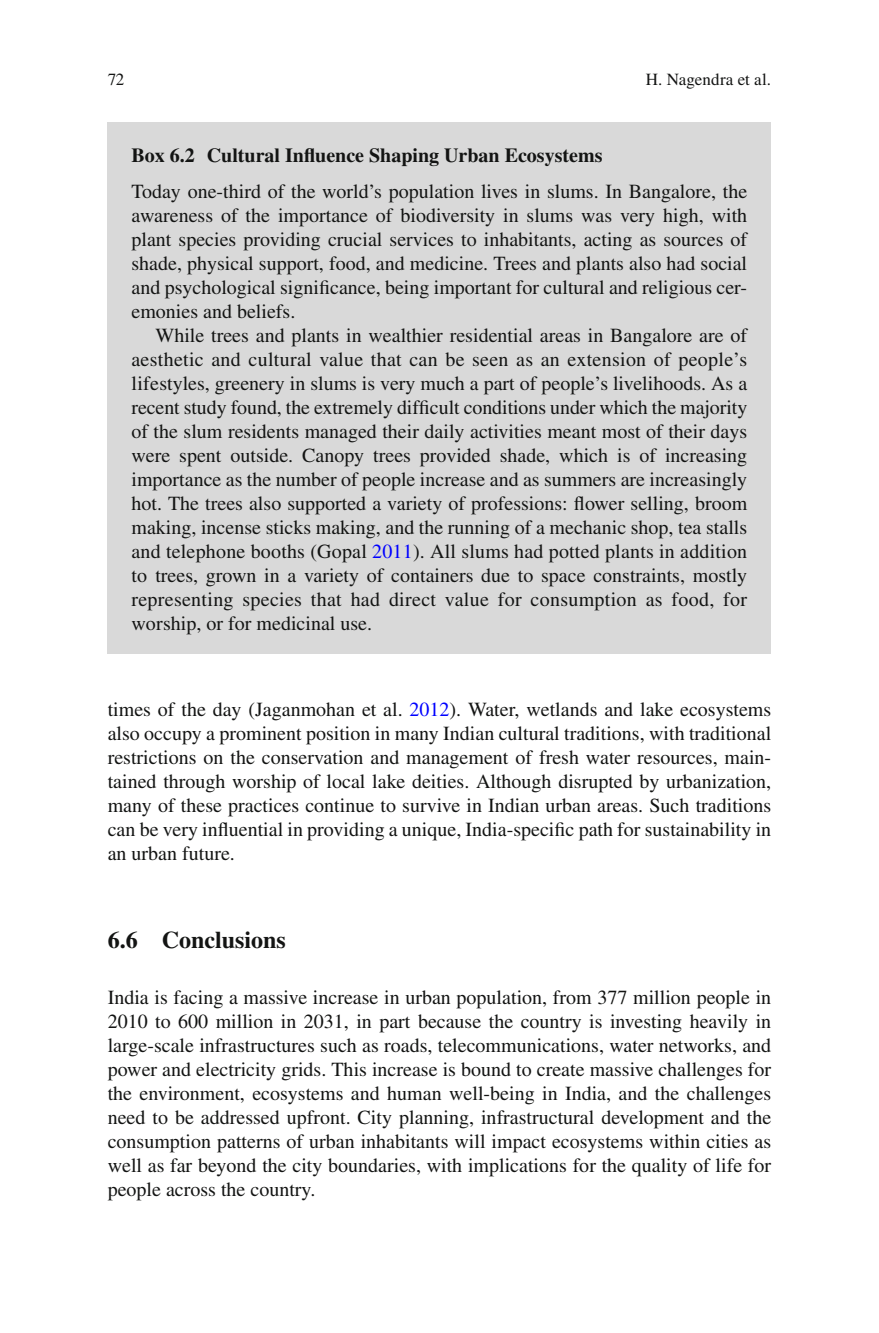
<style>
.page{position:relative;width:879px;height:1333px;background:#fff}
.page>*{position:absolute;margin:0;border:0;box-sizing:border-box;transform-origin:0 0}
.t1{font:700 24px "Times";color:#131413}
.t2{font:20px/24px "Times";color:#131413;text-align:justify}
.t3{font:700 20px "Times";color:#131413}
.t4{font:17px "Times";letter-spacing:.005em;color:#131413}
.s1{color:#00f}
</style>
<div class="page">
<div style="left:107px;top:122px;width:664px;height:532px;background:#d9d9d9"></div>
<p class="t4" style="left:108px;top:73px;width:18px">72</p>
<p class="t4" style="left:646px;top:73px;width:127px">H. Nagendra et al.</p>
<p class="t3" style="left:131px;top:148px;width:472px">Box 6.2 Cultural Influence Shaping Urban Ecosystems</p>
<p class="t2" style="left:131px;top:181px;width:617px">Today one-third of the world’s population lives in slums. In Bangalore, the awareness of the importance of biodiversity in slums was very high, with plant species providing crucial services to inhabitants, acting as sources of shade, physical support, food, and medicine. Trees and plants also had social and psychological significance, being important for cultural and religious cer&shy;emonies and beliefs.</p>
<p class="t2" style="left:131px;top:325px;width:617px;text-indent:24px">While trees and plants in wealthier residential areas in Bangalore are of aesthetic and cultural value that can be seen as an extension of people’s lifestyles, greenery in slums is very much a part of people’s livelihoods. As a recent study found, the extremely difficult conditions under which the majority of the slum residents managed their daily activities meant most of their days were spent outside. Canopy trees provided shade, which is of increasing importance as the number of people increase and as summers are increasingly hot. The trees also supported a variety of professions: flower selling, broom making, incense sticks making, and the running of a mechanic shop, tea stalls and telephone booths (Gopal <span class="s1">2011</span> ). All slums had potted plants in addition to trees, grown in a variety of containers due to space constraints, mostly representing species that had direct value for consumption as food, for worship, or for medicinal use.</p>
<p class="t2" style="left:108px;top:699px;width:665px">times of the day (Jaganmohan et al. <span class="s1">2012</span> ). Water, wetlands and lake ecosystems also occupy a prominent position in many Indian cultural traditions, with traditional restrictions on the conservation and management of fresh water resources, main&shy;tained through worship of local lake deities. Although disrupted by urbanization, many of these practices continue to survive in Indian urban areas. Such traditions can be very influential in providing a unique, India-specific path for sustainability in an urban future.</p>
<p class="t1" style="left:108px;top:931px;width:180px">6.6 Conclusions</p>
<p class="t2" style="left:108px;top:987px;width:665px">India is facing a massive increase in urban population, from 377 million people in 2010 to 600 million in 2031, in part because the country is investing heavily in large-scale infrastructures such as roads, telecommunications, water networks, and power and electricity grids. This increase is bound to create massive challenges for the environment, ecosystems and human well-being in India, and the challenges need to be addressed upfront. City planning, infrastructural development and the consumption patterns of urban inhabitants will impact ecosystems within cities as well as far beyond the city boundaries, with implications for the quality of life for people across the country.</p>
</div>
